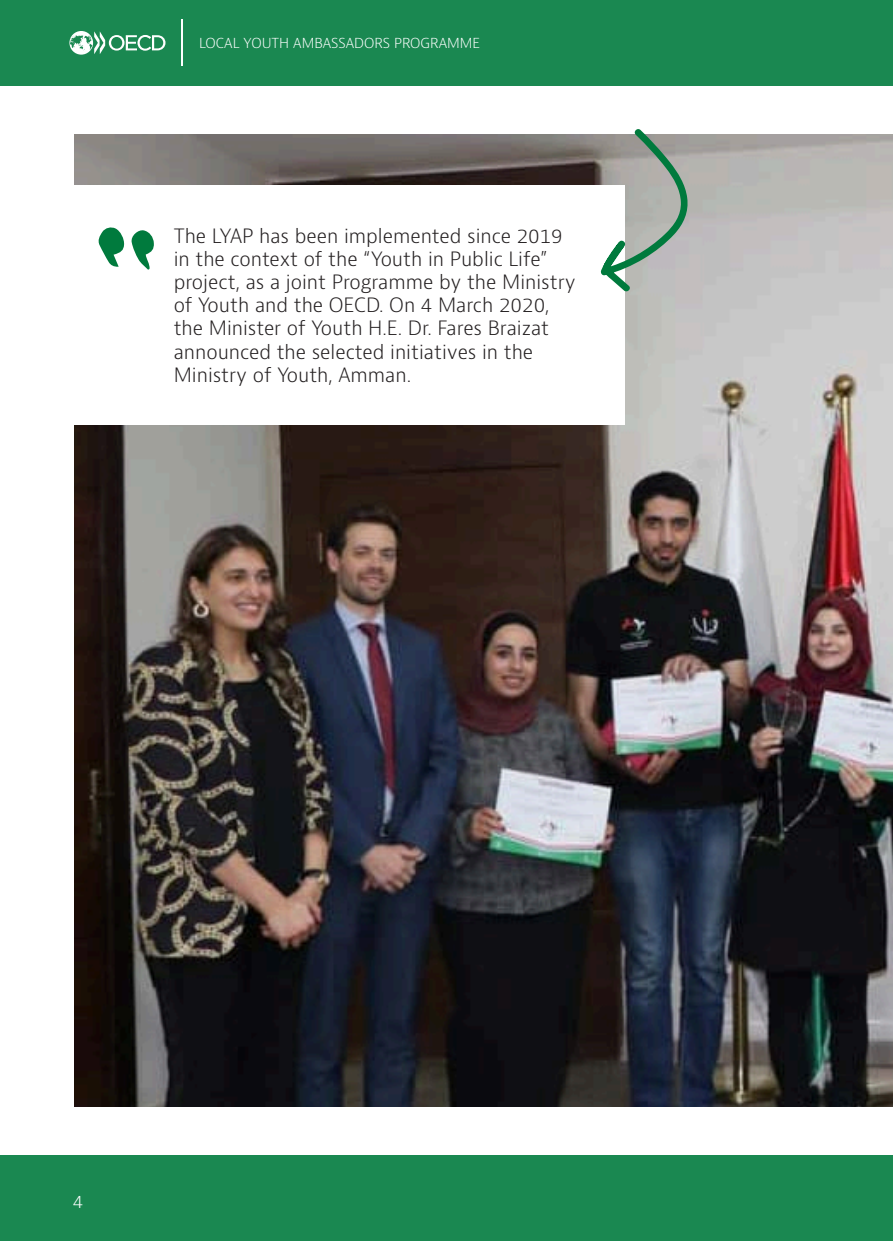
<style>
.page{position:relative;width:893px;height:1241px;background:#fff}
.page>*{position:absolute;margin:0;border:0;box-sizing:border-box;transform-origin:0 0}
.t1{font:300 19.25px/23.1px "OECD Bernini";color:#231f20}
.t2{font:300 17.5px "OECD Bernini";color:#fff}
.t3{font:300 13.47px "OECD Bernini";color:#fff}
</style>
<div class="page">
<div style="left:0;top:1155px;width:893px;height:85px;background:#1a8851"></div>
<div style="left:0;top:0;width:893px;height:86px;background:#1a8851"></div>
<svg style="left:69px;top:31px;width:96px;height:24px"></svg>
<hr style="left:181px;top:19px;width:2px;height:47px;background:#fff">
<img style="left:74px;top:134px;width:819px;height:972px">
<div style="left:74px;top:185px;width:551px;height:239px;background:#fff"></div>
<svg style="left:98px;top:227px;width:56px;height:43px"></svg>
<svg style="left:600px;top:129px;width:89px;height:164px"></svg>
<p class="t3" style="left:199px;top:34px;width:282px">LOCAL YOUTH AMBASSADORS PROGRAMME</p>
<p class="t1" style="left:174px;top:225px;width:403px">The LYAP has been implemented since 2019 in the context of the “Youth in Public Life” project, as a joint Programme by the Ministry of Youth and the OECD. On 4 March 2020, the Minister of Youth H.E. Dr. Fares Braizat announced the selected initiatives in the Ministry of Youth, Amman.</p>
<p class="t2" style="left:73px;top:1189px;width:12px">4</p>
</div>
